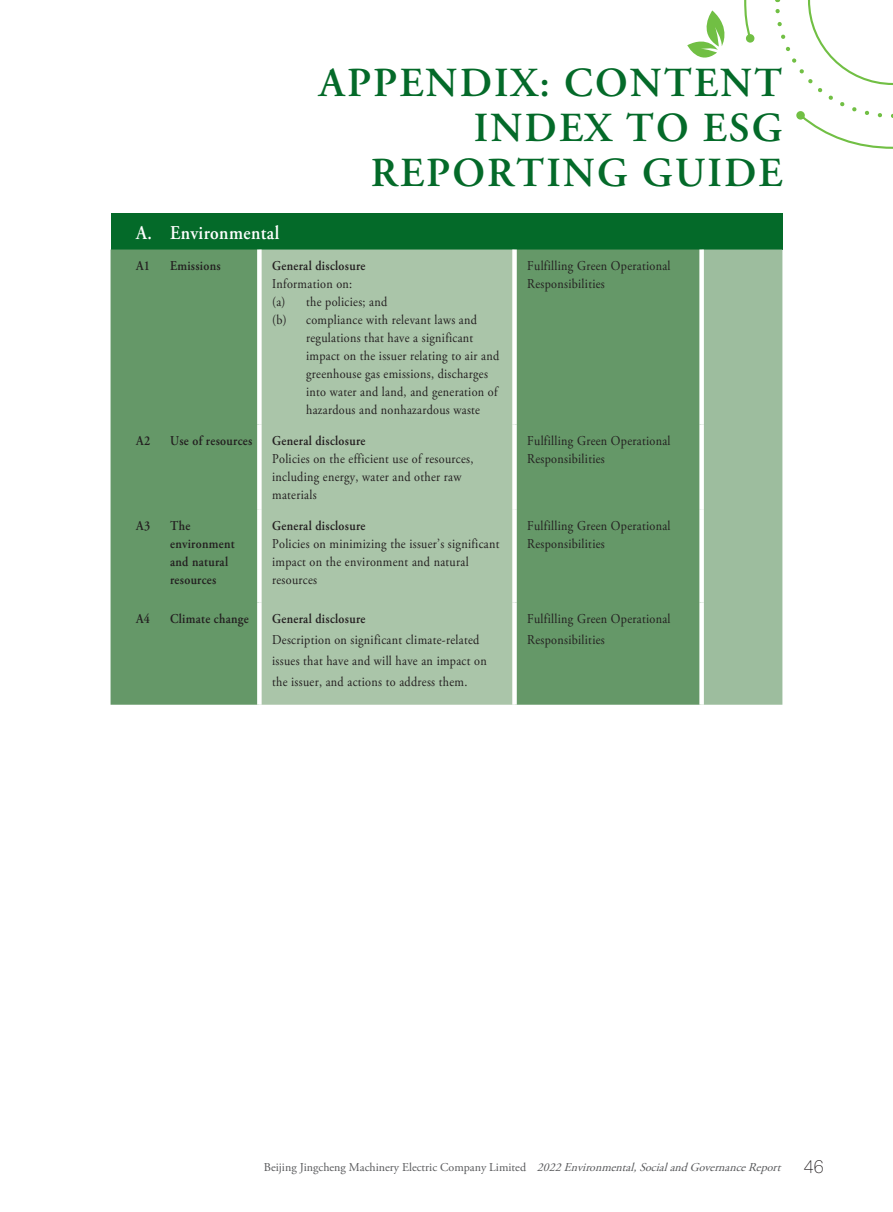
<style>
.page{position:relative;width:893px;height:1212px;background:#fff}
.page>*{position:absolute;margin:0;border:0;box-sizing:border-box;transform-origin:0 0}
.t1{font:600 41.25px/45px "Adobe Garamond Pro";letter-spacing:.05em;color:#046a29;text-align:right}
.t2{font:600 19.5px "Adobe Garamond Pro";letter-spacing:.025em;color:#fff;scale:.9 1}
.t3{font:300 18px "M Yuen HK";color:#231f20}
.t4{font:13.5px/18px "Adobe Garamond Pro";letter-spacing:.025em;color:#231f20;scale:.9 1}
.t5{font:600 13.5px/18px "Adobe Garamond Pro";letter-spacing:.025em;color:#231f20;scale:.9 1}
.t6{font:12px "Adobe Garamond Pro";color:#57585a}
.t7{font:italic 12px "Adobe Garamond Pro";color:#57585a}
</style>
<div class="page">
<div style="left:111px;top:213px;width:671px;height:36px;background:#046a29"></div>
<div style="left:111px;top:249px;width:588px;height:456px;background:#659868"></div>
<div style="left:262px;top:249px;width:250px;height:456px;background:#aac5a9"></div>
<div style="left:704px;top:249px;width:78px;height:456px;background:#9dbd9e"></div>
<div style="left:257px;top:249px;width:5px;height:175px;background:#fff"></div>
<div style="left:512px;top:249px;width:5px;height:175px;background:#fff"></div>
<div style="left:257px;top:424px;width:5px;height:85px;background:#fff"></div>
<div style="left:512px;top:424px;width:5px;height:85px;background:#fff"></div>
<div style="left:257px;top:509px;width:5px;height:93px;background:#fff"></div>
<div style="left:512px;top:509px;width:5px;height:93px;background:#fff"></div>
<div style="left:257px;top:602px;width:5px;height:103px;background:#fff"></div>
<div style="left:512px;top:602px;width:5px;height:103px;background:#fff"></div>
<svg style="left:744px;top:0;width:149px;height:149px"></svg>
<div style="left:746px;top:34px;width:8px;height:9px;background:#71bf44;border-radius:50%"></div>
<div style="left:796px;top:111px;width:9px;height:9px;background:#71bf44;border-radius:50%"></div>
<svg style="left:687px;top:10px;width:38px;height:48px"></svg>
<h1 class="t1" style="left:319px;top:61px;width:465px">APPENDIX: CONTENT<br>INDEX TO ESG<br>REPORTING GUIDE</h1>
<h2 class="t2" style="left:136px;top:221px;width:19px">.A</h2>
<h2 class="t2" style="left:170px;top:221px;width:123px">Environmental</h2>
<p class="t5" style="left:136px;top:257px;width:17px">1A</p>
<p class="t5" style="left:170px;top:257px;width:58px">Emissions</p>
<p class="t5" style="left:272px;top:257px;width:105px">General disclosure</p>
<p class="t4" style="left:306px;top:275px;width:92px;text-indent:-34px">Information on:<br>the policies; and</p>
<p class="t4" style="left:272px;top:293px;width:16px">a( )</p>
<p class="t4" style="left:527px;top:257px;width:161px">Fulfilling Green Operational<br>Responsibilities</p>
<p class="t4" style="left:272px;top:311px;width:18px">b( )</p>
<p class="t4" style="left:306px;top:311px;width:191px">compliance with relevant laws and</p>
<p class="t4" style="left:306px;top:329px;width:216px">regulations that have a significant impact on the issuer relating to air and greenhouse gas emissions, discharges into water and land, and generation of hazardous and nonhazardous waste</p>
<p class="t5" style="left:136px;top:432px;width:17px">2A</p>
<p class="t5" style="left:170px;top:432px;width:93px">Use of resources</p>
<p class="t5" style="left:272px;top:432px;width:105px">General disclosure</p>
<p class="t4" style="left:272px;top:450px;width:225px">Policies on the efficient use of resources, including energy, water and other raw materials</p>
<p class="t4" style="left:527px;top:432px;width:161px">Fulfilling Green Operational<br>Responsibilities</p>
<p class="t5" style="left:136px;top:516px;width:17px">3A</p>
<p class="t5" style="left:170px;top:516px;width:24px">The</p>
<p class="t5" style="left:170px;top:534px;width:73px">environment and natural resources</p>
<p class="t5" style="left:272px;top:516px;width:105px">General disclosure</p>
<p class="t4" style="left:272px;top:535px;width:254px">Policies on minimizing the issuer s’ significant impact on the environment and natural resources</p>
<p class="t4" style="left:527px;top:517px;width:161px">Fulfilling Green Operational<br>Responsibilities</p>
<p class="t5" style="left:136px;top:610px;width:17px">4A</p>
<p class="t5" style="left:170px;top:610px;width:89px">Climate change</p>
<p class="t5" style="left:272px;top:610px;width:105px">General disclosure</p>
<p class="t4" style="left:272px;top:630px;width:240px;line-height:21px">Description on significant climate-related issues that have and will have an impact on the issuer, and actions to address them.</p>
<p class="t4" style="left:527px;top:609px;width:161px;line-height:21px">Fulfilling Green Operational<br>Responsibilities</p>
<p class="t6" style="left:264px;top:1160px;width:264px">Beijing Jingcheng Machinery Electric Company Limited</p>
<p class="t7" style="left:537px;top:1160px;width:102px">2022 Environmental</p>
<p class="t7" style="left:633px;top:1160px;width:153px">, Social and Governance Report</p>
<h3 class="t3" style="left:804px;top:1154px;width:22px">46</h3>
</div>
